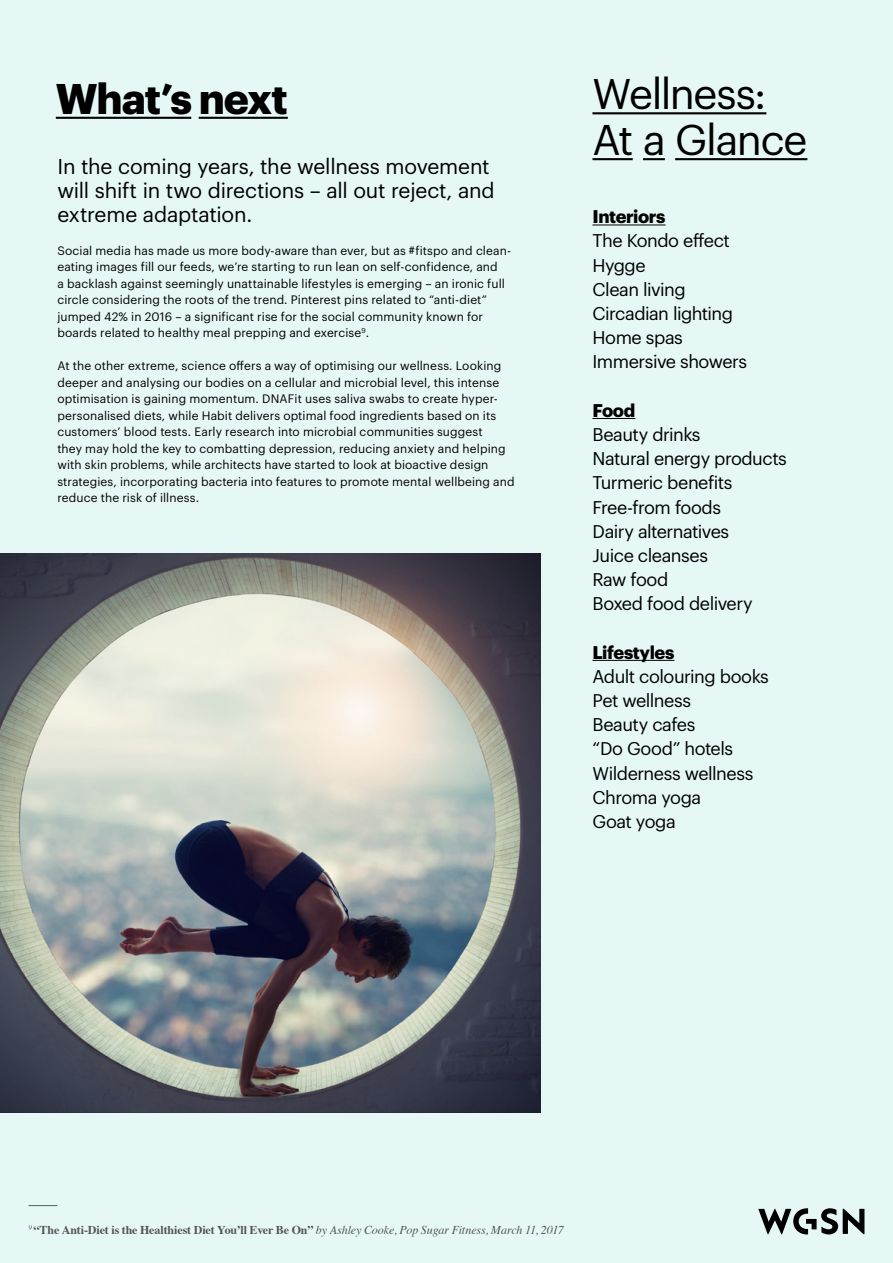
<style>
.page{position:relative;width:893px;height:1263px;background:#e6f8f5}
.page>*{position:absolute;margin:0;border:0;box-sizing:border-box;transform-origin:0 0}
.t1{font:42px/45.9px "Graphik";letter-spacing:-.03em;color:#000}
.t2{font:700 42px "Graphik";letter-spacing:-.025em;color:#000}
.t3{font:21px/24px "Graphik";letter-spacing:-.01em;color:#000}
.t4{font:18px/24.2px "Graphik";letter-spacing:-.025em;color:#000}
.t5{font:700 18px "Graphik";letter-spacing:-.02em;color:#000}
.t6{font:12px/16.5px "Graphik";letter-spacing:.01em;color:#000}
.t7{font:700 12px "Times";letter-spacing:-.01em;color:#545456}
.s1{font-weight:400;font-style:italic}
</style>
<div class="page">
<img style="left:0;top:554px;width:540px;height:559px">
<hr style="left:592px;top:225px;width:73px;height:1px;background:#000">
<hr style="left:592px;top:418px;width:43px;height:1px;background:#000">
<hr style="left:592px;top:660px;width:82px;height:1px;background:#000">
<hr style="left:592px;top:112px;width:174px;height:2px;background:#000">
<hr style="left:592px;top:158px;width:41px;height:2px;background:#000">
<hr style="left:643px;top:158px;width:22px;height:2px;background:#000">
<hr style="left:675px;top:158px;width:132px;height:2px;background:#000">
<svg style="left:28px;top:1205px;width:29px;height:1px"></svg>
<svg style="left:758px;top:1208px;width:106px;height:26px"></svg>
<hr style="left:56px;top:117px;width:135px;height:2px;background:#000">
<hr style="left:199px;top:117px;width:89px;height:2px;background:#000">
<h1 class="t2" style="left:56px;top:66px;width:233px">What’s next</h1>
<h2 class="t3" style="left:57px;top:152px;width:439px">In the coming years, the wellness movement will shift in two directions – all out reject, and extreme adaptation.</h2>
<p class="t6" style="left:57px;top:241px;width:455px">Social media has made us more body-aware than ever, but as #fitspo and clean&shy;eating images fill our feeds, we’re starting to run lean on self-confidence, and<br>a backlash against seemingly unattainable lifestyles is emerging – an ironic full circle considering the roots of the trend. Pinterest pins related to “anti-diet” jumped 42% in 2016 – a significant rise for the social community known for boards related to healthy meal prepping and exercise<sup>9</sup>.</p>
<p class="t6" style="left:57px;top:357px;width:459px">At the other extreme, science offers a way of optimising our wellness. Looking deeper and analysing our bodies on a cellular and microbial level, this intense optimisation is gaining momentum. DNAFit uses saliva swabs to create hyper&shy;personalised diets, while Habit delivers optimal food ingredients based on its customers’ blood tests. Early research into microbial communities suggest<br>they may hold the key to combatting depression, reducing anxiety and helping with skin problems, while architects have started to look at bioactive design strategies, incorporating bacteria into features to promote mental wellbeing and reduce the risk of illness.</p>
<h1 class="t1" style="left:592px;top:67px;width:216px">Wellness:<br>At a Glance</h1>
<h3 class="t5" style="left:592px;top:203px;width:75px">Interiors</h3>
<h3 class="t4" style="left:592px;top:227px;width:156px">The Kondo effect<br>Hygge<br>Clean living<br>Circadian lighting<br>Home spas<br>Immersive showers</h3>
<h3 class="t5" style="left:592px;top:396px;width:44px">Food</h3>
<h3 class="t4" style="left:592px;top:421px;width:196px">Beauty drinks<br>Natural energy products<br>Turmeric benefits<br>Free-from foods<br>Dairy alternatives<br>Juice cleanses<br>Raw food<br>Boxed food delivery</h3>
<h3 class="t5" style="left:592px;top:638px;width:83px">Lifestyles</h3>
<h3 class="t4" style="left:592px;top:663px;width:178px">Adult colouring books<br>Pet wellness<br>Beauty cafes<br>“Do Good” hotels<br>Wilderness wellness<br>Chroma yoga<br>Goat yoga</h3>
<p class="t7" style="left:28px;top:1219px;width:537px"><sup>9</sup> “The Anti-Diet is the Healthiest Diet You’ll Ever Be On” <span class="s1">by Ashley Cooke, Pop Sugar Fitness, March 11, 2017</span></p>
</div>
